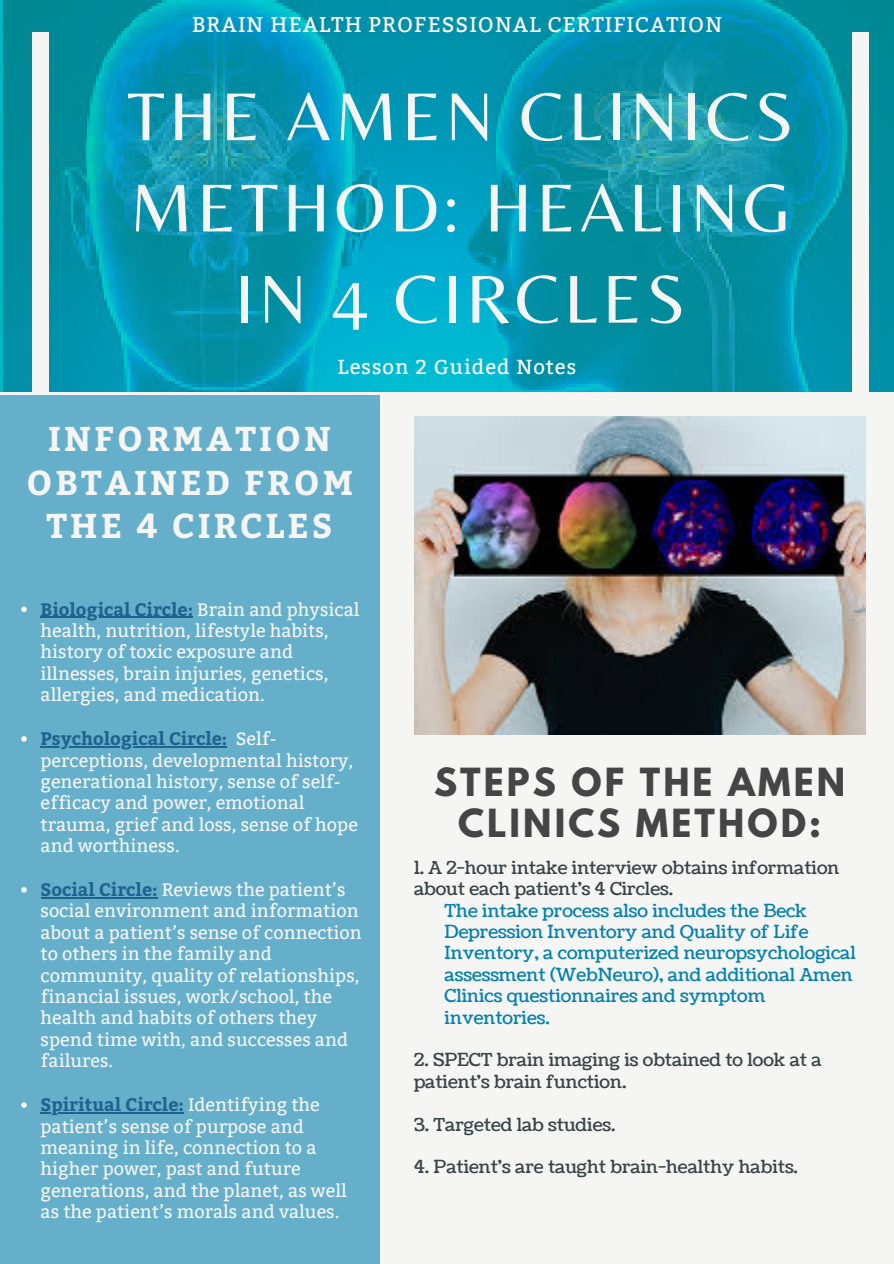
<style>
.page{position:relative;width:894px;height:1264px;background:#fff}
.page>*{position:absolute;margin:0;border:0;box-sizing:border-box;transform-origin:0 0}
.t1{font:70.35px/91.2px "Belleza";letter-spacing:.06em;color:#f5f5f4;text-align:center}
.t2{font:700 34.35px/44px "Bitter";letter-spacing:.09em;color:#f5f5f4;text-align:center}
.t3{font:700 34.35px/41.7px "League Spartan";letter-spacing:.09em;color:#454545;text-align:center}
.t4{font:21.3px "Bitter";letter-spacing:.05em;color:#fff}
.t5{font:20.25px "Bitter";letter-spacing:.05em;color:#fff}
.t6{font:18px/21.5px "Bitter";color:#f5f5f4}
.t7{font:18px/21.5px "Coustard";color:#0681ae}
.t8{font:18px/21.5px "Coustard";color:#394447}
.s1{font-weight:700;color:#1f628e}
</style>
<div class="page">
<img style="left:3px;top:0;width:890px;height:392px">
<div style="left:33px;top:32px;width:16px;height:384px;background:#f5f5f4"></div>
<div style="left:851px;top:32px;width:17px;height:384px;background:#f5f5f4"></div>
<div style="left:0;top:392px;width:893px;height:871px;background:#f5f5f4"></div>
<div style="left:0;top:395px;width:379px;height:868px;background:#65afca"></div>
<img style="left:414px;top:416px;width:451px;height:318px">
<svg style="left:21px;top:606px;width:6px;height:6px"></svg>
<hr style="left:41px;top:616px;width:152px;height:2px;background:#1f628e">
<svg style="left:21px;top:736px;width:6px;height:5px"></svg>
<hr style="left:41px;top:746px;width:186px;height:1px;background:#1f628e">
<svg style="left:21px;top:887px;width:6px;height:5px"></svg>
<hr style="left:41px;top:897px;width:116px;height:1px;background:#1f628e">
<svg style="left:21px;top:1102px;width:6px;height:5px"></svg>
<hr style="left:41px;top:1112px;width:143px;height:1px;background:#1f628e">
<p class="t4" style="left:192px;top:12px;width:531px">BRAIN HEALTH PROFESSIONAL CERTIFICATION</p>
<p class="t1" style="left:127px;top:70px;width:667px">THE AMEN CLINICS<br>METHOD: HEALING<br>IN 4 CIRCLES</p>
<p class="t5" style="left:338px;top:355px;width:240px">Lesson 2 Guided Notes</p>
<p class="t2" style="left:26px;top:414px;width:328px">INFORMATION<br>OBTAINED FROM<br>THE 4 CIRCLES</p>
<p class="t6" style="left:41px;top:599px;width:320px"><span class="s1">Biological Circle:</span> Brain and physical health, nutrition, lifestyle habits, history of toxic exposure and illnesses, brain injuries, genetics, allergies, and medication.</p>
<p class="t6" style="left:41px;top:728px;width:319px"><span class="s1">Psychological Circle:</span> Self&shy;perceptions, developmental history, generational history, sense of self&shy;efficacy and power, emotional trauma, grief and loss, sense of hope and worthiness.</p>
<p class="t6" style="left:41px;top:879px;width:323px"><span class="s1">Social Circle:</span> Reviews the patient’s social environment and information about a patient’s sense of connection to others in the family and community, quality of relationships, financial issues, work/school, the health and habits of others they spend time with, and successes and failures.</p>
<p class="t6" style="left:41px;top:1094px;width:308px"><span class="s1">Spiritual Circle:</span> Identifying the patient’s sense of purpose and meaning in life, connection to a higher power, past and future generations, and the planet, as well as the patient’s morals and values.</p>
<p class="t3" style="left:434px;top:765px;width:412px">STEPS OF THE AMEN<br>CLINICS METHOD:</p>
<p class="t8" style="left:414px;top:857px;width:427px">1. A 2-hour intake interview obtains information about each patient's 4 Circles.</p>
<p class="t7" style="left:444px;top:900px;width:412px">The intake process also includes the Beck Depression Inventory and Quality of Life Inventory, a computerized neuropsychological assessment (WebNeuro), and additional Amen Clinics questionnaires and symptom inventories.</p>
<p class="t8" style="left:414px;top:1049px;width:409px">2. SPECT brain imaging is obtained to look at a patient's brain function.</p>
<p class="t8" style="left:414px;top:1114px;width:203px">3. Targeted lab studies.</p>
<p class="t8" style="left:414px;top:1156px;width:385px">4. Patient's are taught brain-healthy habits.</p>
</div>
